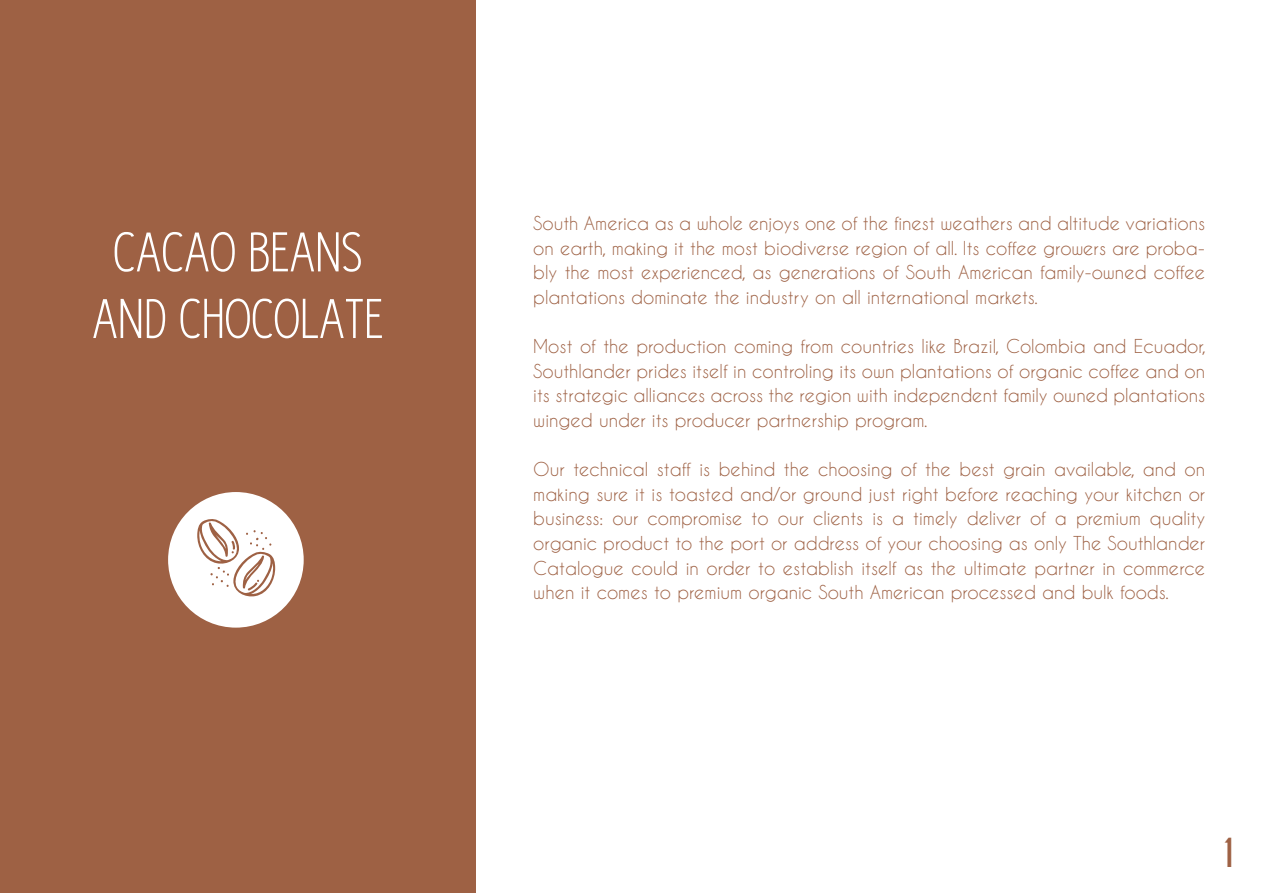
<style>
.page{position:relative;width:1263px;height:893px;background:#fff}
.page>*{position:absolute;margin:0;border:0;box-sizing:border-box;transform-origin:0 0}
.t1{font:55.5px/66.6px "HYPE";color:#fff;text-align:center}
.t2{font:700 37.5px "Caviar Dreams";color:#9e6144}
.t3{font:18px/24.6px "Caviar Dreams";color:#9e6144;text-align:justify}
</style>
<div class="page">
<div style="left:0;top:0;width:475px;height:893px;background:#9e6144"></div>
<div style="left:168px;top:492px;width:136px;height:136px;background:#fff;border-radius:50%"></div>
<svg style="left:197px;top:519px;width:78px;height:78px"></svg>
<h1 class="t1" style="left:92px;top:218px;width:293px">CACAO BEANS<br>AND CHOCOLATE</h1>
<p class="t3" style="left:533px;top:211px;width:673px">South America as a whole enjoys one of the finest weathers and altitude variations on earth, making it the most biodiverse region of all. Its coffee growers are proba&shy;bly the most experienced, as generations of South American family-owned coffee plantations dominate the industry on all international markets.</p>
<p class="t3" style="left:533px;top:334px;width:674px">Most of the production coming from countries like Brazil, Colombia and Ecuador, Southlander prides itself in controling its own plantations of organic coffee and on its strategic alliances across the region with independent family owned plantations winged under its producer partnership program.</p>
<p class="t3" style="left:533px;top:457px;width:673px">Our technical staff is behind the choosing of the best grain available, and on making sure it is toasted and/or ground just right before reaching your kitchen or business: our compromise to our clients is a timely deliver of a premium quality organic product to the port or address of your choosing as only The Southlander Catalogue could in order to establish itself as the ultimate partner in commerce when it comes to premium organic South American processed and bulk foods.</p>
<h2 class="t2" style="left:1215px;top:830px;width:27px">1</h2>
</div>
